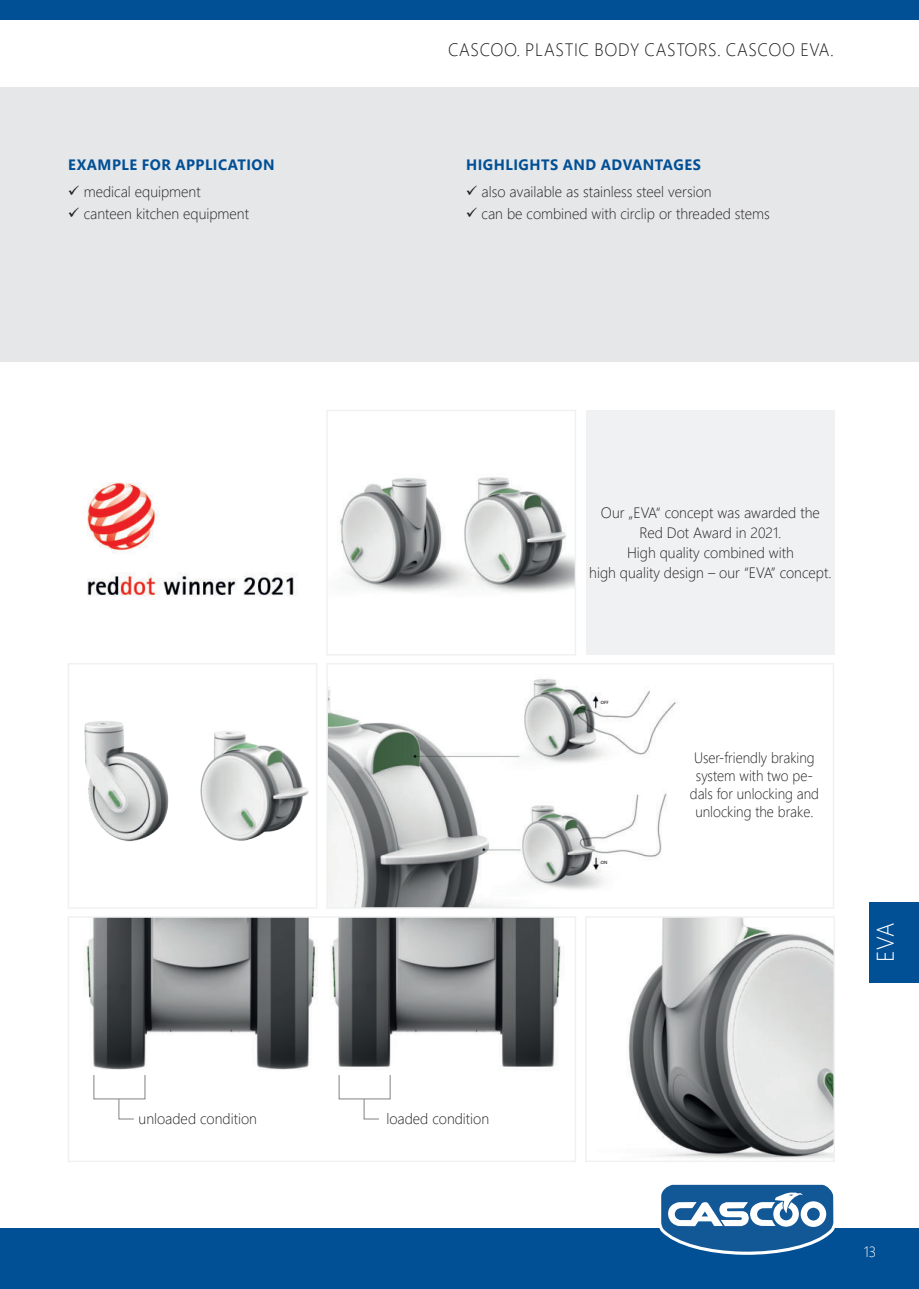
<style>
.page{position:relative;width:919px;height:1289px;background:#fff}
.page>*{position:absolute;margin:0;border:0;box-sizing:border-box;transform-origin:0 0}
.t1{font:300 24px "Segoe UI";color:#fff;scale:.95 1}
.t2{font:300 18px "Segoe UI";letter-spacing:.035em;color:#231f20;scale:.95 1}
.t3{font:300 15px/20.1px "Segoe UI";color:#231f20;text-align:center}
.t4{font:300 15px/18px "Segoe UI";color:#231f20;text-align:center;scale:.93 1}
.t5{font:700 15px "Segoe UI";letter-spacing:.035em;color:#014f94}
.t6{font:300 15px "Segoe UI";color:#fff}
.t7{font:600 4.5px "Segoe UI";color:#231f20}
</style>
<div class="page">
<div style="left:0;top:0;width:918px;height:20px;background:#014f94"></div>
<div style="left:0;top:88px;width:918px;height:274px;background:#e6e7e9"></div>
<div style="left:0;top:1228px;width:918px;height:60px;background:#014f94"></div>
<div style="left:868px;top:901px;width:50px;height:81px;background:#014f94"></div>
<svg style="left:659px;top:1184px;width:176px;height:70px"></svg>
<div style="left:586px;top:410px;width:248px;height:245px;background:#f0f1f2"></div>
<img style="left:628px;top:919px;width:203px;height:240px">
<div style="left:585px;top:916px;width:249px;height:246px;border:2px solid #f0f1f2"></div>
<img style="left:340px;top:477px;width:233px;height:116px">
<div style="left:326px;top:410px;width:250px;height:245px;border:2px solid #f0f1f2"></div>
<img style="left:329px;top:679px;width:349px;height:226px">
<div style="left:326px;top:663px;width:508px;height:245px;border:2px solid #f0f1f2"></div>
<img style="left:84px;top:721px;width:225px;height:121px">
<div style="left:68px;top:663px;width:249px;height:245px;border:2px solid #f0f1f2"></div>
<img style="left:83px;top:919px;width:478px;height:201px">
<div style="left:68px;top:916px;width:508px;height:246px;border:2px solid #f0f1f2"></div>
<img style="left:87px;top:482px;width:209px;height:115px">
<div style="left:94px;top:1072px;width:51px;height:27px;border:1px solid #808285"></div>
<hr style="left:89px;top:1070px;width:60px;height:4px;background:#fff">
<svg style="left:118px;top:1098px;width:16px;height:21px"></svg>
<div style="left:339px;top:1072px;width:51px;height:27px;border:1px solid #808285"></div>
<hr style="left:334px;top:1070px;width:60px;height:4px;background:#fff">
<svg style="left:363px;top:1098px;width:16px;height:21px"></svg>
<div style="left:601px;top:699px;width:12px;height:6px;background:#fff"></div>
<div style="left:601px;top:859px;width:12px;height:6px;background:#fff"></div>
<p class="t5" style="left:68px;top:159px;width:208px">EXAMPLE FOR APPLICATION</p>
<p class="t3" style="left:68px;top:180px;width:134px">✓ medical equipment</p>
<p class="t3" style="left:68px;top:202px;width:182px">✓ canteen kitchen equipment</p>
<p class="t2" style="left:448px;top:32px;width:407px">CASCOO. PLASTIC BODY CASTORS. CASCOO EVA.</p>
<p class="t5" style="left:466px;top:159px;width:236px">HIGHLIGHTS AND ADVANTAGES</p>
<p class="t3" style="left:466px;top:180px;width:247px">✓ also available as stainless steel version</p>
<p class="t3" style="left:466px;top:205px;width:305px">✓ can be combined with circlip or threaded stems</p>
<p class="t3" style="left:139px;top:1109px;width:120px">unloaded condition</p>
<p class="t3" style="left:386px;top:1109px;width:104px">loaded condition</p>
<p class="t3" style="left:589px;top:501px;width:244px">Our „EVA“ concept was awarded the<br>Red Dot Award in 2021.<br>High quality combined with<br>high quality design – our “EVA” concept.</p>
<p class="t7" style="left:601px;top:699px;width:9px">OFF</p>
<p class="t7" style="left:601px;top:860px;width:8px">ON</p>
<p class="t4" style="left:689px;top:747px;width:140px">User-friendly braking system with two pe&shy;dals for unlocking and unlocking the brake.</p>
<h1 class="t1" style="left:862px;top:961px;width:43px;rotate:-90deg">EVA</h1>
<p class="t6" style="left:863px;top:1237px;width:14px">13</p>
</div>
